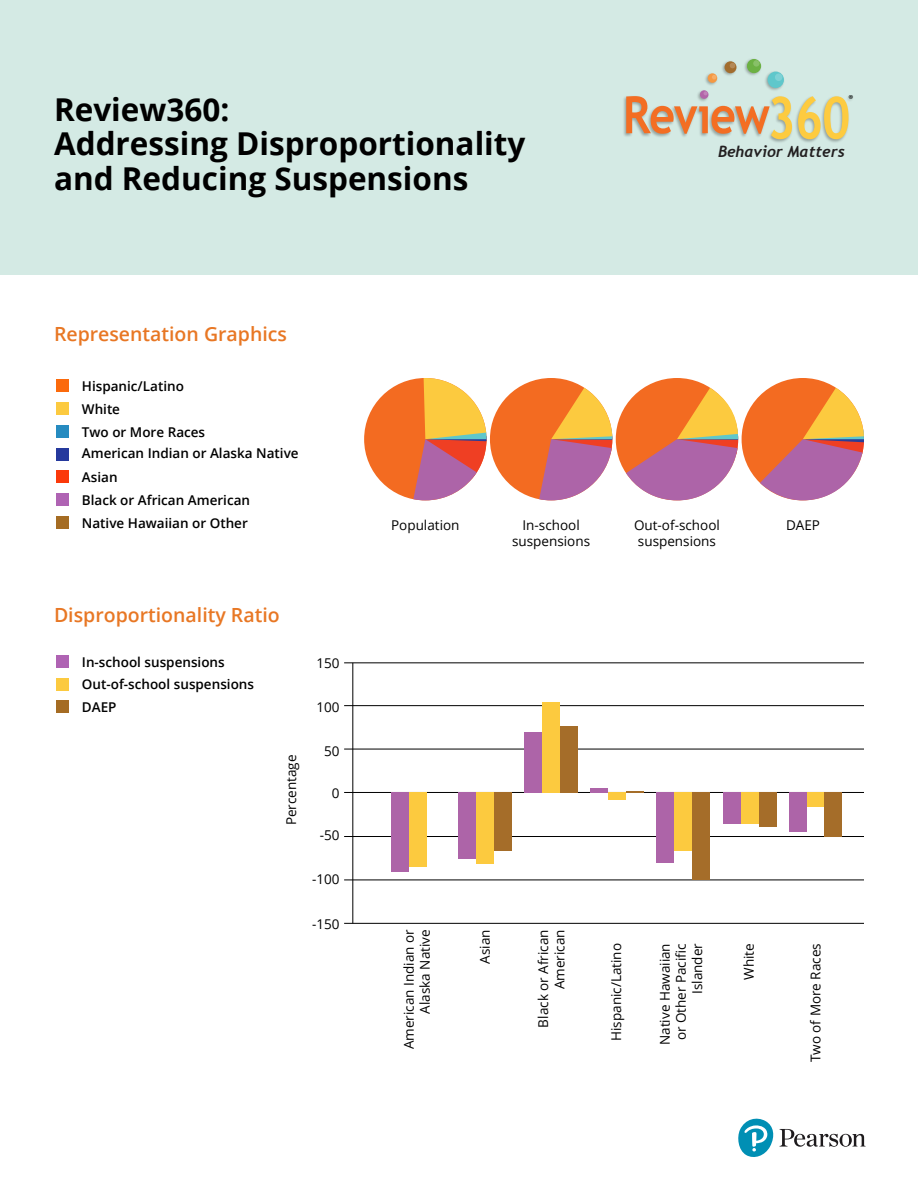
<style>
.page{position:relative;width:918px;height:1188px;background:#fff}
.page>*{position:absolute;margin:0;border:0;box-sizing:border-box;transform-origin:0 0}
.t1{font:700 31.5px/34.5px "Open Sans";color:#000}
.t2{font:600 19.5px "Open Sans";color:#e87724}
.t3{font:italic 700 15.45px "Trebuchet";color:#221f20}
.t4{font:13.5px/16.2px "Open Sans";color:#000;text-align:right}
.t5{font:600 13.5px/22.8px "Open Sans";color:#000}
.t6{font:11.7px "Myriad Pro";color:#000}
</style>
<div class="page">
<svg style="left:738px;top:1118px;width:128px;height:39px"></svg>
<div style="left:0;top:0;width:918px;height:274px;background:#d4eae4"></div>
<img style="left:623px;top:59px;width:229px;height:84px">
<svg style="left:798px;top:96px;width:51px;height:43px"></svg>
<div style="left:708px;top:73px;width:9px;height:10px;background:#f59943;border-radius:50%"></div>
<div style="left:725px;top:61px;width:11px;height:12px;background:#a26d2e;border-radius:50%"></div>
<div style="left:747px;top:59px;width:14px;height:14px;background:#6cb144;border-radius:50%"></div>
<div style="left:768px;top:72px;width:16px;height:16px;background:#5fc7cb;border-radius:50%"></div>
<svg style="left:626px;top:91px;width:166px;height:48px"></svg>
<svg style="left:712px;top:75px;width:4px;height:4px"></svg>
<svg style="left:730px;top:63px;width:5px;height:5px"></svg>
<div style="left:753px;top:60px;width:7px;height:7px;background:#88c068;border-radius:50%"></div>
<div style="left:775px;top:74px;width:7px;height:7px;background:#7ed1d5;border-radius:50%"></div>
<div style="left:364px;top:378px;width:123px;height:122px;background:#f36b21;border-radius:50%"></div>
<svg style="left:413px;top:378px;width:74px;height:122px"></svg>
<div style="left:490px;top:378px;width:122px;height:122px;background:#f36b21;border-radius:50%"></div>
<svg style="left:539px;top:388px;width:73px;height:112px"></svg>
<div style="left:616px;top:378px;width:122px;height:122px;background:#f36b21;border-radius:50%"></div>
<svg style="left:626px;top:388px;width:112px;height:112px"></svg>
<div style="left:742px;top:378px;width:122px;height:122px;background:#f36b21;border-radius:50%"></div>
<svg style="left:760px;top:388px;width:104px;height:112px"></svg>
<div style="left:57px;top:380px;width:12px;height:12px;background:#fb6a0c"></div>
<div style="left:57px;top:655px;width:12px;height:13px;background:#af63b3"></div>
<div style="left:57px;top:425px;width:12px;height:12px;background:#268bc0"></div>
<div style="left:57px;top:701px;width:12px;height:12px;background:#a56c23"></div>
<div style="left:57px;top:471px;width:12px;height:12px;background:#fb390a"></div>
<div style="left:57px;top:402px;width:12px;height:13px;background:#fcca40"></div>
<div style="left:57px;top:678px;width:12px;height:12px;background:#fcca40"></div>
<div style="left:57px;top:448px;width:12px;height:12px;background:#25399d"></div>
<div style="left:57px;top:493px;width:12px;height:13px;background:#af63b3"></div>
<div style="left:57px;top:516px;width:12px;height:12px;background:#a56c23"></div>
<hr style="left:353px;top:663px;width:1px;height:260px;background:#000">
<hr style="left:344px;top:923px;width:520px;height:1px;background:#000">
<hr style="left:344px;top:880px;width:520px;height:1px;background:#000">
<hr style="left:344px;top:836px;width:520px;height:1px;background:#000">
<hr style="left:344px;top:792px;width:520px;height:1px;background:#000">
<hr style="left:344px;top:749px;width:520px;height:1px;background:#000">
<hr style="left:344px;top:705px;width:520px;height:1px;background:#000">
<hr style="left:344px;top:663px;width:520px;height:1px;background:#000">
<div style="left:391px;top:792px;width:18px;height:80px;background:#ad64a8"></div>
<div style="left:409px;top:792px;width:18px;height:75px;background:#fcca3f"></div>
<div style="left:524px;top:732px;width:18px;height:60px;background:#ad64a8"></div>
<div style="left:542px;top:702px;width:18px;height:90px;background:#fcca3f"></div>
<div style="left:560px;top:726px;width:18px;height:66px;background:#a56d29"></div>
<div style="left:590px;top:788px;width:18px;height:5px;background:#ad64a8"></div>
<div style="left:608px;top:792px;width:18px;height:8px;background:#fcca3f"></div>
<svg style="left:626px;top:791px;width:18px;height:1px"></svg>
<div style="left:458px;top:792px;width:18px;height:67px;background:#ad64a8"></div>
<div style="left:476px;top:792px;width:18px;height:72px;background:#fcca3f"></div>
<div style="left:494px;top:792px;width:18px;height:59px;background:#a56d29"></div>
<div style="left:656px;top:792px;width:18px;height:71px;background:#ad64a8"></div>
<div style="left:674px;top:792px;width:18px;height:59px;background:#fcca3f"></div>
<div style="left:692px;top:792px;width:18px;height:88px;background:#a56d29"></div>
<div style="left:723px;top:792px;width:18px;height:32px;background:#ad64a8"></div>
<div style="left:741px;top:792px;width:18px;height:32px;background:#fcca3f"></div>
<div style="left:759px;top:792px;width:18px;height:35px;background:#a56d29"></div>
<div style="left:789px;top:792px;width:18px;height:40px;background:#ad64a8"></div>
<div style="left:807px;top:792px;width:17px;height:15px;background:#fcca3f"></div>
<div style="left:824px;top:792px;width:18px;height:45px;background:#a56d29"></div>
<h1 class="t1" style="left:54px;top:91px;width:473px">Review360:<br>Addressing Disproportionality and Reducing Suspensions</h1>
<h2 class="t2" style="left:54px;top:321px;width:235px">Representation Graphics</h2>
<p class="t5" style="left:82px;top:374px;width:104px">Hispanic/Latino</p>
<p class="t5" style="left:82px;top:397px;width:40px">White</p>
<p class="t5" style="left:82px;top:420px;width:125px">Two or More Races</p>
<p class="t6" style="left:849px;top:92px;width:6px">®</p>
<p class="t3" style="left:718px;top:142px;width:128px">Behavior Matters</p>
<p class="t5" style="left:82px;top:442px;width:218px">American Indian or Alaska Native</p>
<p class="t5" style="left:82px;top:488px;width:170px">Black or African American<br>Native Hawaiian or Other</p>
<p class="t5" style="left:82px;top:465px;width:37px">Asian</p>
<h2 class="t2" style="left:54px;top:602px;width:227px">Disproportionality Ratio</h2>
<p class="t5" style="left:82px;top:650px;width:144px">In-school suspensions</p>
<p class="t4" style="left:316px;top:655px;width:25px">150</p>
<p class="t4" style="left:316px;top:699px;width:25px">100</p>
<p class="t4" style="left:324px;top:743px;width:17px">50</p>
<p class="t4" style="left:332px;top:785px;width:9px">0</p>
<p class="t4" style="left:320px;top:827px;width:21px">-50</p>
<p class="t4" style="left:312px;top:871px;width:29px">-100</p>
<p class="t4" style="left:312px;top:915px;width:29px">-150</p>
<p class="t5" style="left:82px;top:673px;width:174px">Out-of-school suspensions</p>
<p class="t5" style="left:82px;top:695px;width:36px">DAEP</p>
<p class="t4" style="left:283px;top:825px;width:72px;rotate:-90deg">Percentage</p>
<p class="t4" style="left:391px;top:516px;width:70px">Population</p>
<p class="t4" style="left:634px;top:516px;width:87px;text-align:left">Out-of-school suspensions</p>
<p class="t4" style="left:523px;top:516px;width:59px">In-school</p>
<p class="t4" style="left:786px;top:516px;width:36px">DAEP</p>
<p class="t4" style="left:512px;top:532px;width:80px">suspensions</p>
<p class="t4" style="left:400px;top:1049px;width:122px;rotate:-90deg">American Indian or<br>Alaska Native</p>
<p class="t4" style="left:477px;top:964px;width:36px;rotate:-90deg">Asian</p>
<p class="t4" style="left:535px;top:1028px;width:100px;rotate:-90deg">Black or African<br>American</p>
<p class="t4" style="left:608px;top:1041px;width:99px;rotate:-90deg">Hispanic/Latino</p>
<p class="t4" style="left:656px;top:1045px;width:103px;rotate:-90deg">Native Hawaiian or Other Pacific<br>Islander</p>
<p class="t4" style="left:740px;top:980px;width:38px;rotate:-90deg">White</p>
<p class="t4" style="left:807px;top:1062px;width:121px;rotate:-90deg">Two of More Races</p>
</div>
